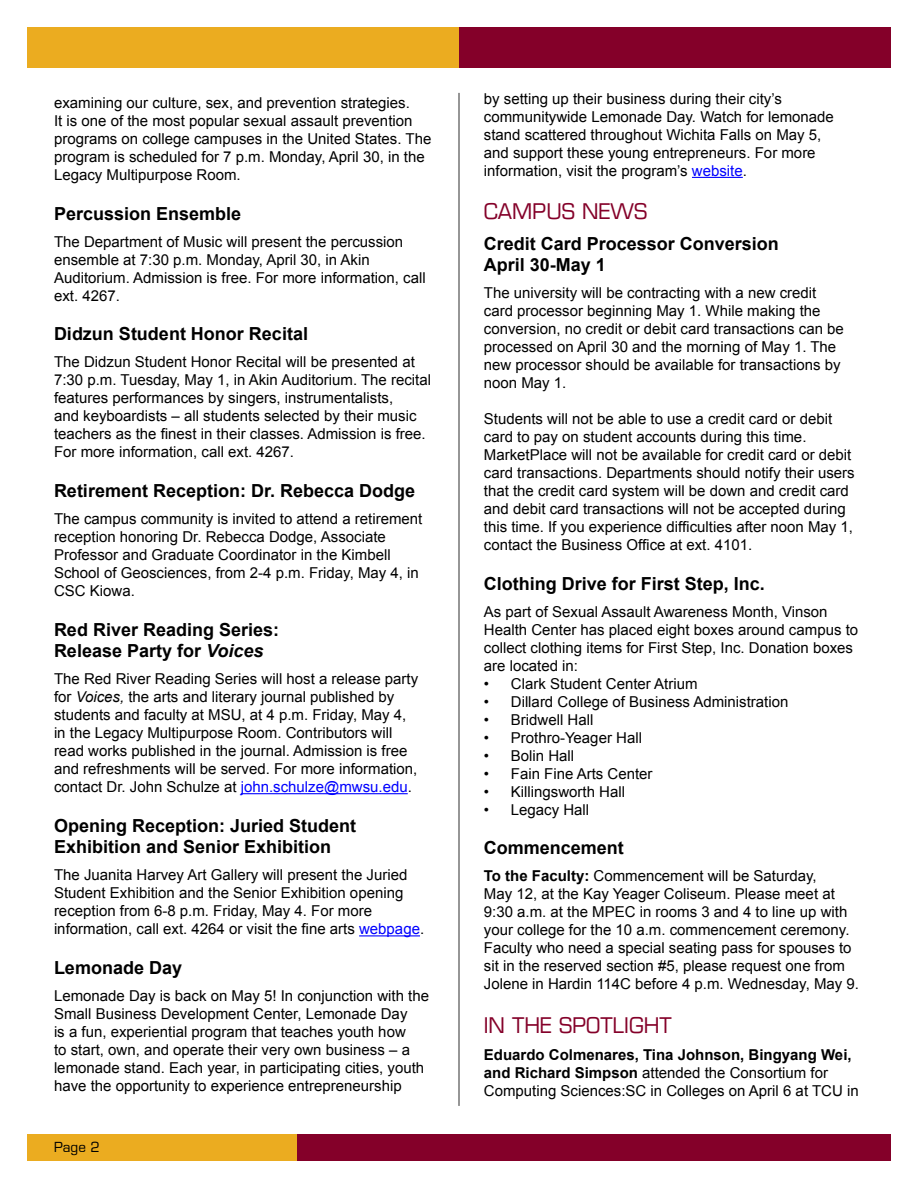
<style>
.page{position:relative;width:918px;height:1188px;background:#fff}
.page>*{position:absolute;margin:0;border:0;box-sizing:border-box;transform-origin:0 0}
.t1{font:21px "Eurostile";color:#840029}
.t2{font:700 18px/21.6px "Arial";color:#000}
.t3{font:15px/18px "Arial";color:#000}
.t4{font:13.5px "Eurostile";color:#000}
.s1{font-style:italic}
.s2{color:#00f}
.s3{font-weight:700}
</style>
<div class="page">
<div style="left:296px;top:27px;width:595px;height:41px;background:#840029"></div>
<div style="left:27px;top:27px;width:432px;height:41px;background:#ebac20"></div>
<div style="left:291px;top:1134px;width:600px;height:27px;background:#840029"></div>
<div style="left:28px;top:1134px;width:269px;height:27px;background:#ebac20"></div>
<hr style="left:241px;top:793px;width:167px;height:1px;background:#00f">
<hr style="left:359px;top:935px;width:61px;height:1px;background:#00f">
<hr style="left:459px;top:93px;width:1px;height:1013px;background:#000">
<hr style="left:692px;top:177px;width:51px;height:1px;background:#00f">
<p class="t3" style="left:54px;top:94px;width:379px">examining our culture, sex, and prevention strategies.<br>It is one of the most popular sexual assault prevention programs on college campuses in the United States. The program is scheduled for 7 p.m. Monday, April 30, in the Legacy Multipurpose Room.</p>
<p class="t2" style="left:54px;top:203px;width:189px">Percussion Ensemble</p>
<p class="t3" style="left:54px;top:233px;width:373px">The Department of Music will present the percussion ensemble at 7:30 p.m. Monday, April 30, in Akin Auditorium. Admission is free. For more information, call ext. 4267.</p>
<p class="t2" style="left:54px;top:324px;width:256px">Didzun Student Honor Recital</p>
<p class="t3" style="left:54px;top:353px;width:379px">The Didzun Student Honor Recital will be presented at 7:30 p.m. Tuesday, May 1, in Akin Auditorium. The recital features performances by singers, instrumentalists,<br>and keyboardists – all students selected by their music teachers as the finest in their classes. Admission is free.<br>For more information, call ext. 4267.</p>
<p class="t2" style="left:54px;top:480px;width:363px">Retirement Reception: Dr. Rebecca Dodge</p>
<p class="t3" style="left:54px;top:510px;width:370px">The campus community is invited to attend a retirement reception honoring Dr. Rebecca Dodge, Associate Professor and Graduate Coordinator in the Kimbell School of Geosciences, from 2-4 p.m. Friday, May 4, in CSC Kiowa.</p>
<p class="t2" style="left:54px;top:619px;width:227px">Red River Reading Series:<br>Release Party for <span class="s1">Voices</span></p>
<p class="t3" style="left:54px;top:670px;width:366px">The Red River Reading Series will host a release party for <span class="s1">Voices,</span> the arts and literary journal published by students and faculty at MSU, at 4 p.m. Friday, May 4, in the Legacy Multipurpose Room. Contributors will read works published in the journal. Admission is free and refreshments will be served. For more information, contact Dr. John Schulze at <span class="s2">john.schulze@mwsu.edu</span>.</p>
<p class="t2" style="left:54px;top:815px;width:304px">Opening Reception: Juried Student<br>Exhibition and Senior Exhibition</p>
<p class="t3" style="left:54px;top:866px;width:372px">The Juanita Harvey Art Gallery will present the Juried Student Exhibition and the Senior Exhibition opening reception from 6-8 p.m. Friday, May 4. For more information, call ext. 4264 or visit the fine arts <span class="s2">webpage</span>.</p>
<p class="t2" style="left:54px;top:957px;width:130px">Lemonade Day</p>
<p class="t3" style="left:54px;top:987px;width:377px">Lemonade Day is back on May 5! In conjunction with the Small Business Development Center, Lemonade Day<br>is a fun, experiential program that teaches youth how<br>to start, own, and operate their very own business – a lemonade stand. Each year, in participating cities, youth have the opportunity to experience entrepreneurship</p>
<p class="t4" style="left:54px;top:1139px;width:47px">Page 2</p>
<p class="t3" style="left:484px;top:90px;width:352px">by setting up their business during their city’s communitywide Lemonade Day. Watch for lemonade stand scattered throughout Wichita Falls on May 5, and support these young entrepreneurs. For more information, visit the program’s <span class="s2">website</span>.</p>
<h1 class="t1" style="left:484px;top:199px;width:165px">CAMPUS NEWS</h1>
<p class="t2" style="left:484px;top:233px;width:297px">Credit Card Processor Conversion<br>April 30-May 1</p>
<p class="t3" style="left:484px;top:284px;width:362px">The university will be contracting with a new credit card processor beginning May 1. While making the conversion, no credit or debit card transactions can be processed on April 30 and the morning of May 1. The new processor should be available for transactions by noon May 1.</p>
<p class="t3" style="left:484px;top:410px;width:372px">Students will not be able to use a credit card or debit card to pay on student accounts during this time.<br>MarketPlace will not be available for credit card or debit card transactions. Departments should notify their users that the credit card system will be down and credit card and debit card transactions will not be accepted during this time. If you experience difficulties after noon May 1, contact the Business Office at ext. 4101.</p>
<p class="t2" style="left:484px;top:573px;width:283px">Clothing Drive for First Step, Inc.</p>
<p class="t3" style="left:484px;top:603px;width:376px">As part of Sexual Assault Awareness Month, Vinson Health Center has placed eight boxes around campus to collect clothing items for First Step, Inc. Donation boxes are located in:</p>
<p class="t3" style="left:484px;top:675px;width:215px">• Clark Student Center Atrium</p>
<p class="t3" style="left:484px;top:693px;width:306px">• Dillard College of Business Administration</p>
<p class="t3" style="left:484px;top:711px;width:111px">• Bridwell Hall</p>
<p class="t3" style="left:484px;top:729px;width:160px">• Prothro-Yeager Hall</p>
<p class="t3" style="left:484px;top:747px;width:92px">• Bolin Hall</p>
<p class="t3" style="left:484px;top:765px;width:170px">• Fain Fine Arts Center</p>
<p class="t3" style="left:484px;top:783px;width:143px">• Killingsworth Hall</p>
<p class="t3" style="left:484px;top:801px;width:107px">• Legacy Hall</p>
<p class="t2" style="left:484px;top:838px;width:142px">Commencement</p>
<p class="t3" style="left:484px;top:867px;width:377px"><span class="s3">To the Faculty:</span> Commencement will be Saturday,<br>May 12, at the Kay Yeager Coliseum. Please meet at 9:30 a.m. at the MPEC in rooms 3 and 4 to line up with your college for the 10 a.m. commencement ceremony.<br>Faculty who need a special seating pass for spouses to sit in the reserved section #5, please request one from Jolene in Hardin 114C before 4 p.m. Wednesday, May 9.</p>
<h1 class="t1" style="left:484px;top:1012px;width:189px">IN THE SPOTLIGHT</h1>
<p class="t3" style="left:484px;top:1045px;width:376px"><span class="s3">Eduardo Colmenares, Tina Johnson, Bingyang Wei, and Richard Simpson</span> attended the Consortium for<br>Computing Sciences:SC in Colleges on April 6 at TCU in</p>
</div>
